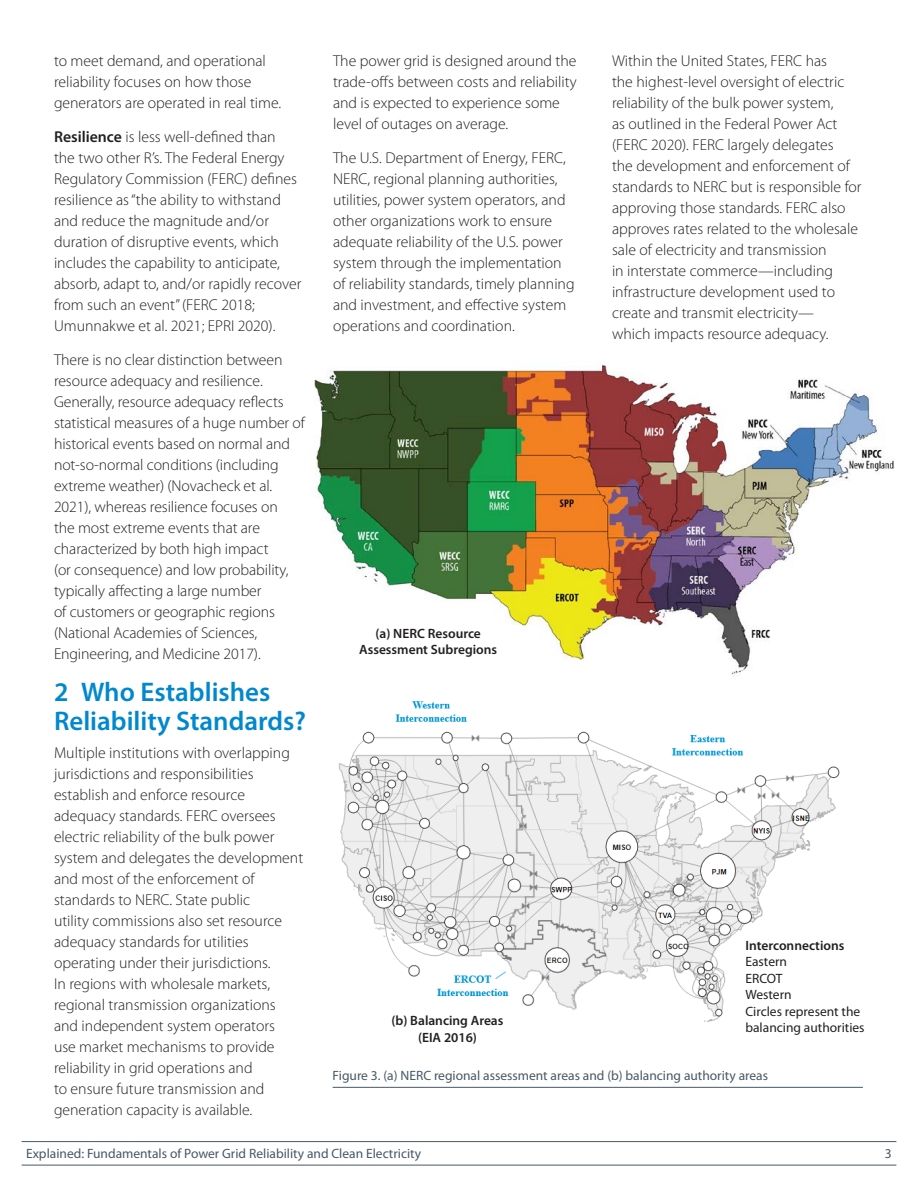
<style>
.page{position:relative;width:918px;height:1188px;background:#fff}
.page>*{position:absolute;margin:0;border:0;box-sizing:border-box;transform-origin:0 0}
.Heading_1{font:600 27px/29.2px "Myriad Pro";color:#0088ce}
.Body_10_5pt{font:300 15.75px/21px "Myriad Pro";color:#231f20}
.Image_Caption{font:13.5px "Myriad Pro";color:#475865}
.Body_10_5pt-2{font:600 13.5px/16.5px "Myriad Pro";color:#231f20;text-align:center}
.Body_10_5pt-3{font:13.5px/16.5px "Myriad Pro";color:#231f20}
.s1{font-weight:600}
</style>
<div class="page">
<hr style="left:333px;top:1087px;width:530px;height:1px;background:#475865">
<img style="left:314px;top:363px;width:581px;height:311px">
<img style="left:338px;top:701px;width:502px;height:321px">
<div style="left:739px;top:933px;width:144px;height:108px;background:#fff"></div>
<hr style="left:22px;top:1141px;width:874px;height:1px;background:#475865">
<hr style="left:22px;top:1165px;width:874px;height:1px;background:#475865">
<p class="Body_10_5pt" style="left:54px;top:50px;width:229px">to meet demand, and operational reliability focuses on how those generators are operated in real time.</p>
<p class="Body_10_5pt" style="left:54px;top:126px;width:249px"><span class="s1">Resilience</span> is less well-defined than<br>the two other R’s. The Federal Energy Regulatory Commission (FERC) defines resilience as “the ability to withstand and reduce the magnitude and/or duration of disruptive events, which includes the capability to anticipate, absorb, adapt to, and/or rapidly recover from such an event” (FERC 2018; Umunnakwe et al. 2021; EPRI 2020).</p>
<p class="Body_10_5pt" style="left:54px;top:349px;width:252px">There is no clear distinction between resource adequacy and resilience.<br>Generally, resource adequacy reflects statistical measures of a huge number of historical events based on normal and not-so-normal conditions (including extreme weather) (Novacheck et al.<br>2021), whereas resilience focuses on<br>the most extreme events that are characterized by both high impact<br>(or consequence) and low probability, typically affecting a large number<br>of customers or geographic regions (National Academies of Sciences, Engineering, and Medicine 2017).</p>
<p class="Heading_1" style="left:54px;top:677px;width:253px">2 Who Establishes<br>Reliability Standards?</p>
<p class="Body_10_5pt" style="left:54px;top:742px;width:251px">Multiple institutions with overlapping jurisdictions and responsibilities establish and enforce resource adequacy standards. FERC oversees electric reliability of the bulk power system and delegates the development and most of the enforcement of standards to NERC. State public<br>utility commissions also set resource adequacy standards for utilities operating under their jurisdictions.<br>In regions with wholesale markets, regional transmission organizations and independent system operators<br>use market mechanisms to provide reliability in grid operations and<br>to ensure future transmission and generation capacity is available.</p>
<p class="Body_10_5pt" style="left:333px;top:50px;width:245px">The power grid is designed around the trade-offs between costs and reliability and is expected to experience some level of outages on average.</p>
<p class="Body_10_5pt" style="left:333px;top:147px;width:243px">The U.S. Department of Energy, FERC, NERC, regional planning authorities, utilities, power system operators, and other organizations work to ensure adequate reliability of the U.S. power system through the implementation of reliability standards, timely planning and investment, and effective system operations and coordination.</p>
<p class="Body_10_5pt" style="left:612px;top:50px;width:251px">Within the United States, FERC has<br>the highest-level oversight of electric reliability of the bulk power system,<br>as outlined in the Federal Power Act (FERC 2020). FERC largely delegates<br>the development and enforcement of standards to NERC but is responsible for approving those standards. FERC also approves rates related to the wholesale sale of electricity and transmission<br>in interstate commerce—including infrastructure development used to create and transmit electricity—<br>which impacts resource adequacy.</p>
<p class="Body_10_5pt-2" style="left:359px;top:625px;width:139px">(a) NERC Resource<br>Assessment Subregions</p>
<p class="Body_10_5pt-2" style="left:392px;top:1012px;width:113px">(b) Balancing Areas (EIA 2016)</p>
<p class="Body_10_5pt-2" style="left:745px;top:937px;width:100px">Interconnections</p>
<p class="Body_10_5pt-3" style="left:745px;top:954px;width:43px">Eastern</p>
<p class="Body_10_5pt-3" style="left:745px;top:970px;width:39px">ERCOT</p>
<p class="Body_10_5pt-3" style="left:745px;top:987px;width:48px">Western</p>
<p class="Body_10_5pt-3" style="left:745px;top:1003px;width:121px">Circles represent the balancing authorities</p>
<p class="Image_Caption" style="left:333px;top:1068px;width:437px">Figure 3. (a) NERC regional assessment areas and (b) balancing authority areas</p>
<p class="Image_Caption" style="left:26px;top:1145px;width:397px">Explained: Fundamentals of Power Grid Reliability and Clean Electricity</p>
<p class="Image_Caption" style="left:885px;top:1145px;width:8px">3</p>
</div>
